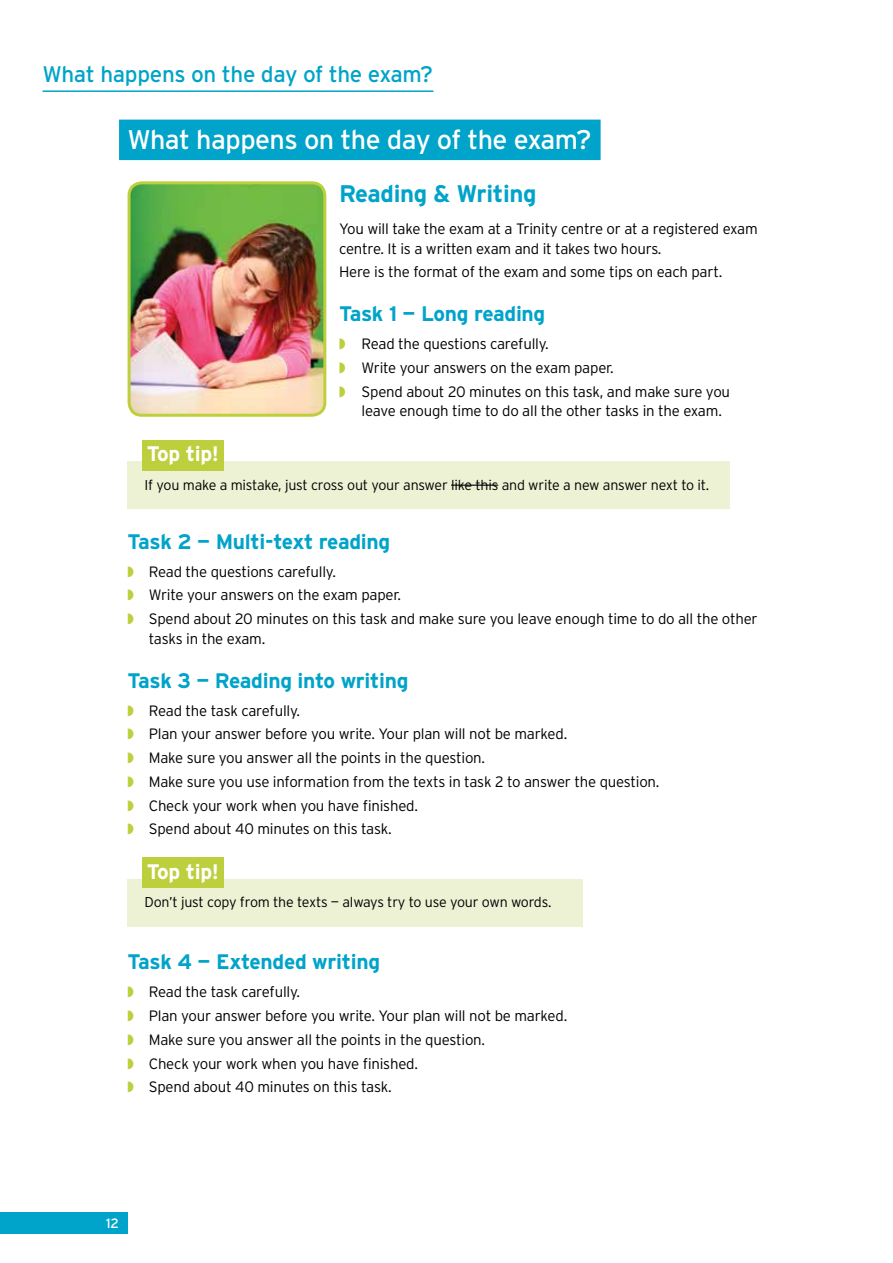
<style>
.page{position:relative;width:893px;height:1263px;background:#fff}
.page>*{position:absolute;margin:0;border:0;box-sizing:border-box;transform-origin:0 0}
.t1{font:27px "Interstate";letter-spacing:-.02em;color:#fff}
.t2{font:700 24px "Interstate";letter-spacing:-.015em;color:#00a3c9}
.t3{font:22.5px "Interstate";letter-spacing:-.015em;color:#00a3c9}
.t4{font:700 21px "Interstate";letter-spacing:-.015em;color:#00a3c9}
.t5{font:700 21px "Interstate";letter-spacing:-.015em;color:#fff}
.t6{font:300 15px/23.7px "Interstate";letter-spacing:-.015em;color:#000}
.t7{font:300 14.25px "Interstate";letter-spacing:-.015em;color:#000}
.t8{font:13.5px "Interstate";color:#fff}
.s1{color:#bdcf3c}
</style>
<div class="page">
<div style="left:0;top:1212px;width:128px;height:21px;background:#00a3c9"></div>
<div style="left:119px;top:120px;width:482px;height:40px;background:#00a3c9"></div>
<div style="left:128px;top:879px;width:455px;height:47px;background:#edf2d5"></div>
<div style="left:142px;top:857px;width:82px;height:31px;background:#bdcf3c"></div>
<img style="left:129px;top:185px;width:196px;height:228px">
<div style="left:128px;top:181px;width:198px;height:236px;border:3px solid #bdcf3c;border-radius:13px"></div>
<div style="left:128px;top:461px;width:602px;height:48px;background:#edf2d5"></div>
<hr style="left:451px;top:485px;width:47px;height:1px;background:#000">
<div style="left:142px;top:440px;width:82px;height:31px;background:#bdcf3c"></div>
<hr style="left:43px;top:90px;width:390px;height:2px;background:#00a3c9">
<h3 class="t3" style="left:43px;top:61px;width:392px">What happens on the day of the exam?</h3>
<h1 class="t1" style="left:128px;top:125px;width:465px">What happens on the day of the exam?</h1>
<h2 class="t2" style="left:339px;top:180px;width:199px">Reading &amp; Writing</h2>
<p class="t6" style="left:339px;top:219px;width:420px;line-height:19.5px">You will take the exam at a Trinity centre or at a registered exam centre. It is a written exam and it takes two hours.</p>
<p class="t6" style="left:339px;top:260px;width:385px">Here is the format of the exam and some tips on each part.</p>
<h3 class="t4" style="left:339px;top:302px;width:208px">Task 1 — Long reading</h3>
<p class="t6" style="left:339px;top:332px;width:392px"><span class="s1">◗</span> Read the questions carefully.<br><span class="s1">◗</span> Write your answers on the exam paper.<br><span class="s1">◗</span> Spend about 20 minutes on this task, and make sure you</p>
<p class="t6" style="left:362px;top:399px;width:362px">leave enough time to do all the other tasks in the exam.</p>
<h3 class="t5" style="left:147px;top:442px;width:74px">Top tip!</h3>
<p class="t7" style="left:145px;top:477px;width:566px">If you make a mistake, just cross out your answer like this and write a new answer next to it.</p>
<h3 class="t4" style="left:128px;top:530px;width:264px">Task 2 — Multi-text reading</h3>
<p class="t6" style="left:128px;top:559px;width:632px"><span class="s1">◗</span> Read the questions carefully.<br><span class="s1">◗</span> Write your answers on the exam paper.<br><span class="s1">◗</span> Spend about 20 minutes on this task and make sure you leave enough time to do all the other</p>
<p class="t6" style="left:149px;top:626px;width:118px">tasks in the exam.</p>
<h3 class="t4" style="left:128px;top:668px;width:282px">Task 3 — Reading into writing</h3>
<p class="t6" style="left:128px;top:698px;width:533px"><span class="s1">◗</span> Read the task carefully.<br><span class="s1">◗</span> Plan your answer before you write. Your plan will not be marked.<br><span class="s1">◗</span> Make sure you answer all the points in the question.<br><span class="s1">◗</span> Make sure you use information from the texts in task 2 to answer the question. <span class="s1">◗</span> Check your work when you have finished.<br><span class="s1">◗</span> Spend about 40 minutes on this task.</p>
<h3 class="t5" style="left:147px;top:860px;width:74px">Top tip!</h3>
<p class="t7" style="left:145px;top:894px;width:408px">Don’t just copy from the texts — always try to use your own words.</p>
<h3 class="t4" style="left:128px;top:950px;width:254px">Task 4 — Extended writing</h3>
<p class="t6" style="left:128px;top:980px;width:441px"><span class="s1">◗</span> Read the task carefully.<br><span class="s1">◗</span> Plan your answer before you write. Your plan will not be marked. <span class="s1">◗</span> Make sure you answer all the points in the question.<br><span class="s1">◗</span> Check your work when you have finished.<br><span class="s1">◗</span> Spend about 40 minutes on this task.</p>
<p class="t8" style="left:106px;top:1215px;width:14px">12</p>
</div>
